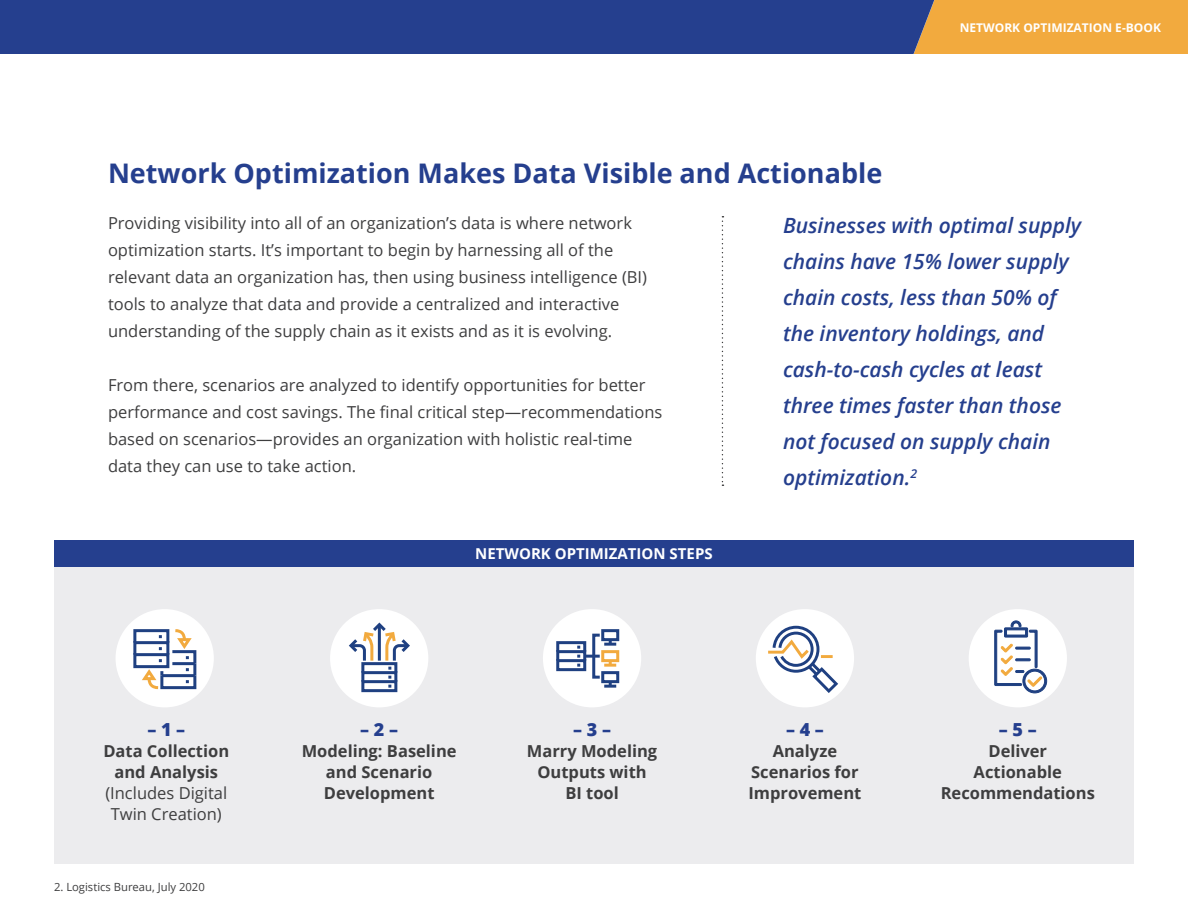
<style>
.page{position:relative;width:1188px;height:918px;background:#fff}
.page>*{position:absolute;margin:0;border:0;box-sizing:border-box;transform-origin:0 0}
.t1{font:700 27px "Open Sans";color:#253f8e}
.t2{font:italic 600 21px/36px "Open Sans";color:#253f8e}
.t3{font:800 18px "Open Sans";color:#253f8e}
.t4{font:16.5px/27px "Open Sans";color:#3e3e3f}
.t5{font:700 16.5px/21px "Open Sans";color:#3e3e3f;text-align:center}
.t6{font:700 15px "Open Sans";color:#fff}
.t7{font:700 12px "Open Sans";color:#fff}
.t8{font:11.25px "Open Sans";color:#3e3e3f}
</style>
<div class="page">
<div style="left:934px;top:0;width:254px;height:54px;background:#f2aa3e"></div>
<div style="left:0;top:0;width:934px;height:54px;background:#253f8e"></div>
<div style="left:54px;top:540px;width:1080px;height:324px;background:#ececee"></div>
<svg style="left:722px;top:216px;width:1px;height:270px"></svg>
<div style="left:116px;top:609px;width:98px;height:98px;background:#fff;border-radius:50%"></div>
<div style="left:133px;top:629px;width:36px;height:15px;border:3px solid #1f4081"></div>
<div style="left:133px;top:641px;width:36px;height:15px;border:3px solid #1f4081"></div>
<div style="left:133px;top:653px;width:36px;height:15px;border:3px solid #1f4081"></div>
<div style="left:160px;top:674px;width:36px;height:15px;border:3px solid #1f4081"></div>
<hr style="left:162px;top:674px;width:33px;height:3px;background:#1f4081">
<svg style="left:169px;top:629px;width:28px;height:54px"></svg>
<svg style="left:139px;top:659px;width:24px;height:31px"></svg>
<div style="left:330px;top:609px;width:98px;height:98px;background:#fff;border-radius:50%"></div>
<div style="left:361px;top:671px;width:36px;height:12px;border:3px solid #1f4081"></div>
<div style="left:361px;top:680px;width:36px;height:12px;border:3px solid #1f4081"></div>
<svg style="left:347px;top:620px;width:63px;height:50px"></svg>
<div style="left:543px;top:609px;width:98px;height:98px;background:#fff;border-radius:50%"></div>
<div style="left:556px;top:641px;width:30px;height:12px;border:3px solid #1f4081"></div>
<div style="left:556px;top:650px;width:30px;height:12px;border:3px solid #1f4081"></div>
<div style="left:556px;top:659px;width:30px;height:12px;border:3px solid #1f4081"></div>
<div style="left:601px;top:629px;width:18px;height:12px;border:3px solid #1f4081"></div>
<svg style="left:604px;top:640px;width:12px;height:6px"></svg>
<div style="left:601px;top:650px;width:18px;height:12px;border:3px solid #f2aa3e"></div>
<svg style="left:604px;top:661px;width:12px;height:6px"></svg>
<div style="left:601px;top:671px;width:18px;height:12px;border:3px solid #1f4081"></div>
<svg style="left:604px;top:682px;width:12px;height:6px"></svg>
<div style="left:592px;top:634px;width:9px;height:45px;border:3px solid #1f4081"></div>
<hr style="left:585px;top:655px;width:15px;height:3px;background:#1f4081">
<div style="left:756px;top:609px;width:98px;height:98px;background:#fff;border-radius:50%"></div>
<svg style="left:766px;top:625px;width:72px;height:68px"></svg>
<div style="left:969px;top:609px;width:98px;height:98px;background:#fff;border-radius:50%"></div>
<svg style="left:994px;top:620px;width:53px;height:74px"></svg>
<div style="left:54px;top:540px;width:1080px;height:27px;background:#253f8e"></div>
<p class="t7" style="left:960px;top:20px;width:203px">NETWORK OPTIMIZATION E-BOOK</p>
<h1 class="t1" style="left:108px;top:162px;width:776px">Network Optimization Makes Data Visible and Actionable</h1>
<p class="t4" style="left:108px;top:212px;width:541px">Providing visibility into all of an organization’s data is where network optimization starts. It’s important to begin by harnessing all of the relevant data an organization has, then using business intelligence (BI) tools to analyze that data and provide a centralized and interactive understanding of the supply chain as it exists and as it is evolving.</p>
<p class="t4" style="left:108px;top:374px;width:556px">From there, scenarios are analyzed to identify opportunities for better performance and cost savings. The final critical step—recommendations based on scenarios—provides an organization with holistic real-time data they can use to take action.</p>
<p class="t2" style="left:783px;top:209px;width:300px">Businesses with optimal supply chains have 15% lower supply chain costs, less than 50% of the inventory holdings, and cash-to-cash cycles at least three times faster than those not focused on supply chain optimization.<sup>2</sup></p>
<p class="t3" style="left:147px;top:719px;width:39px">– 1 –</p>
<p class="t5" style="left:103px;top:742px;width:127px">Data Collection and Analysis</p>
<p class="t4" style="left:105px;top:784px;width:123px;line-height:21px;text-align:center">(Includes Digital<br>Twin Creation)</p>
<p class="t8" style="left:54px;top:882px;width:152px">2. Logistics Bureau, July 2020</p>
<p class="t6" style="left:475px;top:548px;width:239px">NETWORK OPTIMIZATION STEPS</p>
<p class="t3" style="left:360px;top:719px;width:39px">– 2 –</p>
<p class="t5" style="left:302px;top:742px;width:156px">Modeling: Baseline and Scenario<br>Development</p>
<p class="t3" style="left:573px;top:719px;width:39px">– 3 –</p>
<p class="t5" style="left:527px;top:742px;width:132px">Marry Modeling<br>Outputs with<br>BI tool</p>
<p class="t3" style="left:786px;top:719px;width:39px">– 4 –</p>
<p class="t5" style="left:749px;top:742px;width:114px">Analyze<br>Scenarios for<br>Improvement</p>
<p class="t3" style="left:999px;top:719px;width:39px">– 5 –</p>
<p class="t5" style="left:941px;top:742px;width:156px">Deliver<br>Actionable<br>Recommendations</p>
</div>
